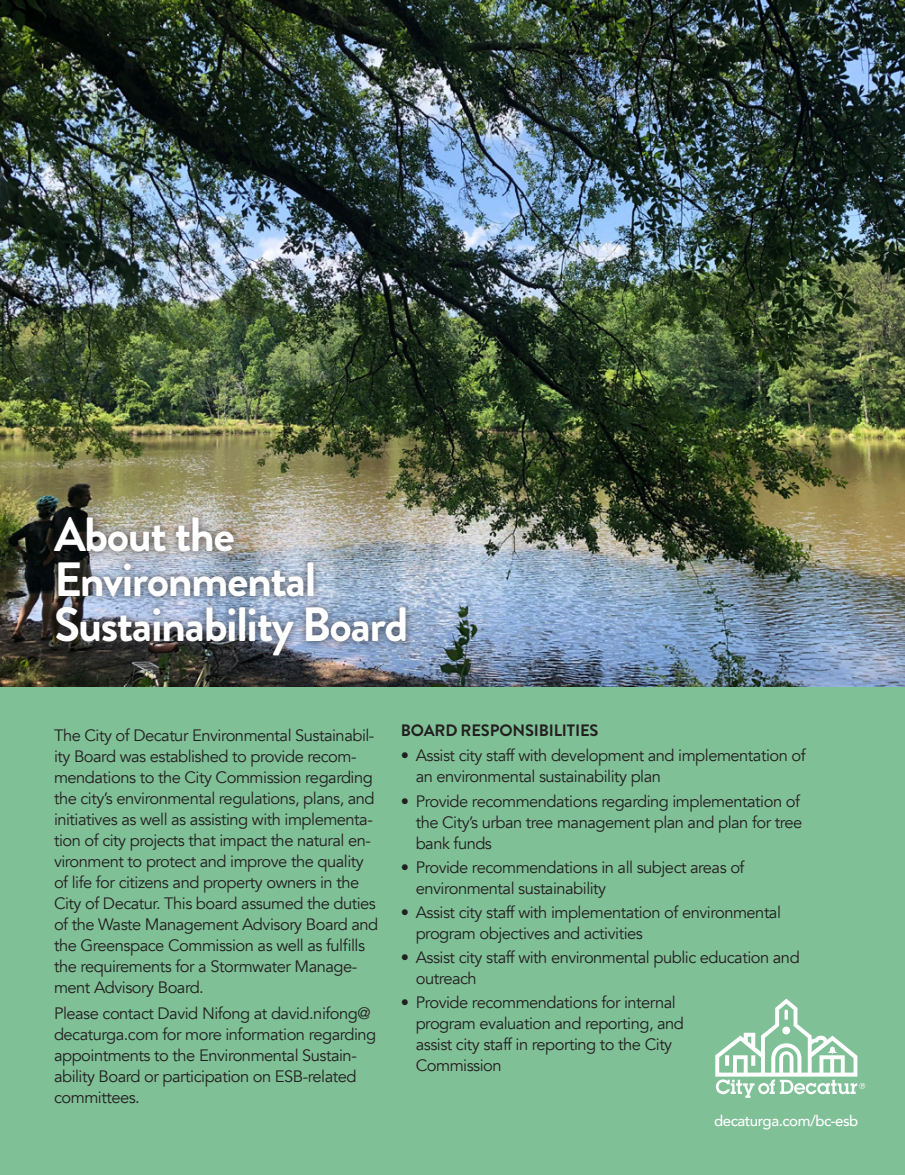
<style>
.page{position:relative;width:905px;height:1175px;background:#fff}
.page>*{position:absolute;margin:0;border:0;box-sizing:border-box;transform-origin:0 0}
.t1{font:700 48px/45px "Brandon Grotesque";letter-spacing:-.03em;color:#fff}
.t2{font:16.5px/21px "Avenir";letter-spacing:-.03em;color:#231f20}
.t3{font:700 16.5px "Brandon Grotesque";letter-spacing:-.01em;color:#231f20}
.t4{font:500 15px "Avenir";letter-spacing:-.03em;color:#fff}
</style>
<div class="page">
<div style="left:0;top:686px;width:904px;height:488px;background:#80c097"></div>
<svg style="left:715px;top:998px;width:150px;height:99px"></svg>
<img style="left:0;top:0;width:904px;height:686px">
<div style="left:46px;top:509px;width:368px;height:154px;background:#231f20;opacity:.75"></div>
<h1 class="t1" style="left:54px;top:512px;width:356px">About the<br>Environmental<br>Sustainability Board</h1>
<p class="t2" style="left:54px;top:725px;width:326px">The City of Decatur Environmental Sustainabil&shy;ity Board was established to provide recom&shy;mendations to the City Commission regarding the city’s environmental regulations, plans, and initiatives as well as assisting with implementa&shy;tion of city projects that impact the natural en&shy;vironment to protect and improve the quality of life for citizens and property owners in the City of Decatur. This board assumed the duties of the Waste Management Advisory Board and the Greenspace Commission as well as fulfills the requirements for a Stormwater Manage&shy;ment Advisory Board.</p>
<p class="t2" style="left:54px;top:1002px;width:324px">Please contact David Nifong at david.nifong@ decaturga.com for more information regarding appointments to the Environmental Sustain&shy;ability Board or participation on ESB-related committees.</p>
<p class="t3" style="left:401px;top:718px;width:199px">BOARD RESPONSIBILITIES</p>
<p class="t2" style="left:415px;top:745px;width:391px;text-indent:-15px">• Assist city staff with development and implementation of an environmental sustainability plan</p>
<p class="t2" style="left:415px;top:790px;width:388px;text-indent:-15px">• Provide recommendations regarding implementation of the City’s urban tree management plan and plan for tree bank funds</p>
<p class="t2" style="left:415px;top:856px;width:330px;text-indent:-15px">• Provide recommendations in all subject areas of environmental sustainability</p>
<p class="t2" style="left:415px;top:901px;width:367px;text-indent:-15px">• Assist city staff with implementation of environmental program objectives and activities</p>
<p class="t2" style="left:415px;top:946px;width:385px;text-indent:-15px">• Assist city staff with environmental public education and outreach</p>
<p class="t2" style="left:415px;top:991px;width:270px;text-indent:-15px">• Provide recommendations for internal program evaluation and reporting, and assist city staff in reporting to the City Commission</p>
<p class="t4" style="left:714px;top:1107px;width:146px">decaturga.com/bc-esb</p>
</div>
